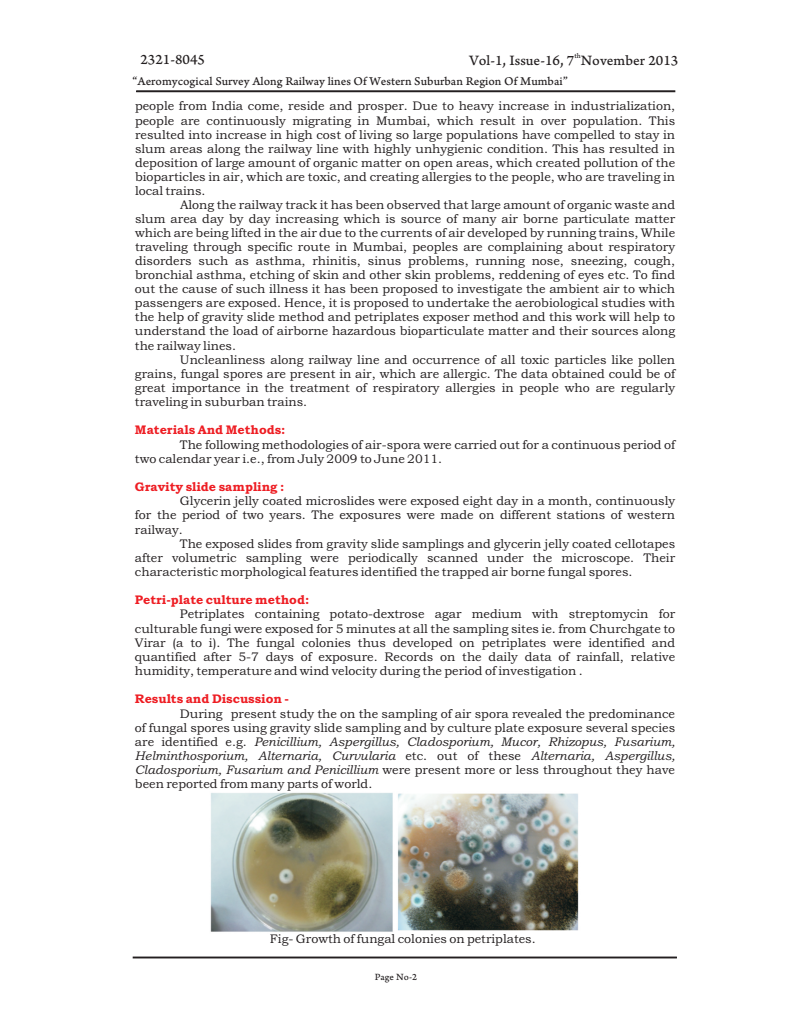
<style>
.page{position:relative;width:810px;height:1035px;background:#fff}
.page>*{position:absolute;margin:0;border:0;box-sizing:border-box;transform-origin:0 0}
.t1{font:15px "Arno Pro Caption";color:#231f20}
.t2{font:12.5px/14px "Bookman Old Style";color:#231f20;text-align:justify}
.t3{font:12.5px "Bookman Old Style";color:#ee1d23}
.t4{font:12.5px "Arno Pro Caption";color:#231f20}
.t5{font:10px "Arno Pro Caption";color:#231f20}
.t6{font:7.5px "Arno Pro Caption";color:#231f20}
.s1{font-style:italic}
</style>
<div class="page">
<svg style="left:133px;top:957px;width:544px;height:1px"></svg>
<img style="left:210px;top:792px;width:183px;height:140px">
<img style="left:397px;top:793px;width:182px;height:138px">
<svg style="left:136px;top:91px;width:539px;height:1px"></svg>
<p class="t1" style="left:140px;top:54px;width:66px">2321-8045</p>
<p class="t6" style="left:574px;top:53px;width:8px">th</p>
<p class="t1" style="left:469px;top:55px;width:211px">Vol-1, Issue-16, 7 November 2013</p>
<p class="t4" style="left:132px;top:77px;width:437px">“Aeromycogical Survey Along Railway lines Of Western Suburban Region Of Mumbai”</p>
<p class="t2" style="left:135px;top:100px;width:542px">people from India come, reside and prosper. Due to heavy increase in industrialization, people are continuously migrating in Mumbai, which result in over population. This resulted into increase in high cost of living so large populations have compelled to stay in slum areas along the railway line with highly unhygienic condition. This has resulted in deposition of large amount of organic matter on open areas, which created pollution of the bioparticles in air, which are toxic, and creating allergies to the people, who are traveling in local trains.</p>
<p class="t2" style="left:135px;top:199px;width:542px;text-indent:45px">Along the railway track it has been observed that large amount of organic waste and slum area day by day increasing which is source of many air borne particulate matter which are being lifted in the air due to the currents of air developed by running trains, While traveling through specific route in Mumbai, peoples are complaining about respiratory disorders such as asthma, rhinitis, sinus problems, running nose, sneezing, cough, bronchial asthma, etching of skin and other skin problems, reddening of eyes etc. To find out the cause of such illness it has been proposed to investigate the ambient air to which passengers are exposed. Hence, it is proposed to undertake the aerobiological studies with the help of gravity slide method and petriplates exposer method and this work will help to understand the load of airborne hazardous bioparticulate matter and their sources along the railway lines.</p>
<p class="t2" style="left:135px;top:353px;width:542px;text-indent:45px">Uncleanliness along railway line and occurrence of all toxic particles like pollen grains, fungal spores are present in air, which are allergic. The data obtained could be of great importance in the treatment of respiratory allergies in people who are regularly traveling in suburban trains.</p>
<p class="t2" style="left:135px;top:438px;width:542px;text-indent:45px">The following methodologies of air-spora were carried out for a continuous period of two calendar year i.e., from July 2009 to June 2011.</p>
<p class="t2" style="left:135px;top:495px;width:542px;text-indent:45px">Glycerin jelly coated microslides were exposed eight day in a month, continuously for the period of two years. The exposures were made on different stations of western railway.</p>
<p class="t2" style="left:135px;top:538px;width:542px;text-indent:45px">The exposed slides from gravity slide samplings and glycerin jelly coated cellotapes after volumetric sampling were periodically scanned under the microscope. Their characteristic morphological features identified the trapped air borne fungal spores.</p>
<p class="t2" style="left:135px;top:608px;width:542px;text-indent:45px">Petriplates containing potato-dextrose agar medium with streptomycin for culturable fungi were exposed for 5 minutes at all the sampling sites ie. from Churchgate to Virar (a to i). The fungal colonies thus developed on petriplates were identified and quantified after 5-7 days of exposure. Records on the daily data of rainfall, relative humidity, temperature and wind velocity during the period of investigation .</p>
<p class="t2" style="left:135px;top:707px;width:542px;text-indent:45px">During present study the on the sampling of air spora revealed the predominance of fungal spores using gravity slide sampling and by culture plate exposure several species are identified e.g. <span class="s1">Penicillium, Aspergillus, Cladosporium, Mucor, Rhizopus, Fusarium, Helminthosporium, Alternaria, Curvularia</span> etc. out of these <span class="s1">Alternaria, Aspergillus, Cladosporium, Fusarium and Penicillium</span> were present more or less throughout they have been reported from many parts of world.</p>
<p class="t3" style="left:135px;top:426px;width:152px">Materials And Methods:</p>
<p class="t3" style="left:135px;top:482px;width:151px">Gravity slide sampling :</p>
<p class="t3" style="left:135px;top:595px;width:176px">Petri-plate culture method:</p>
<p class="t3" style="left:135px;top:694px;width:156px">Results and Discussion -</p>
<p class="t2" style="left:270px;top:932px;width:267px">Fig- Growth of fungal colonies on petriplates.</p>
<p class="t5" style="left:375px;top:973px;width:44px">Page No-2</p>
</div>
